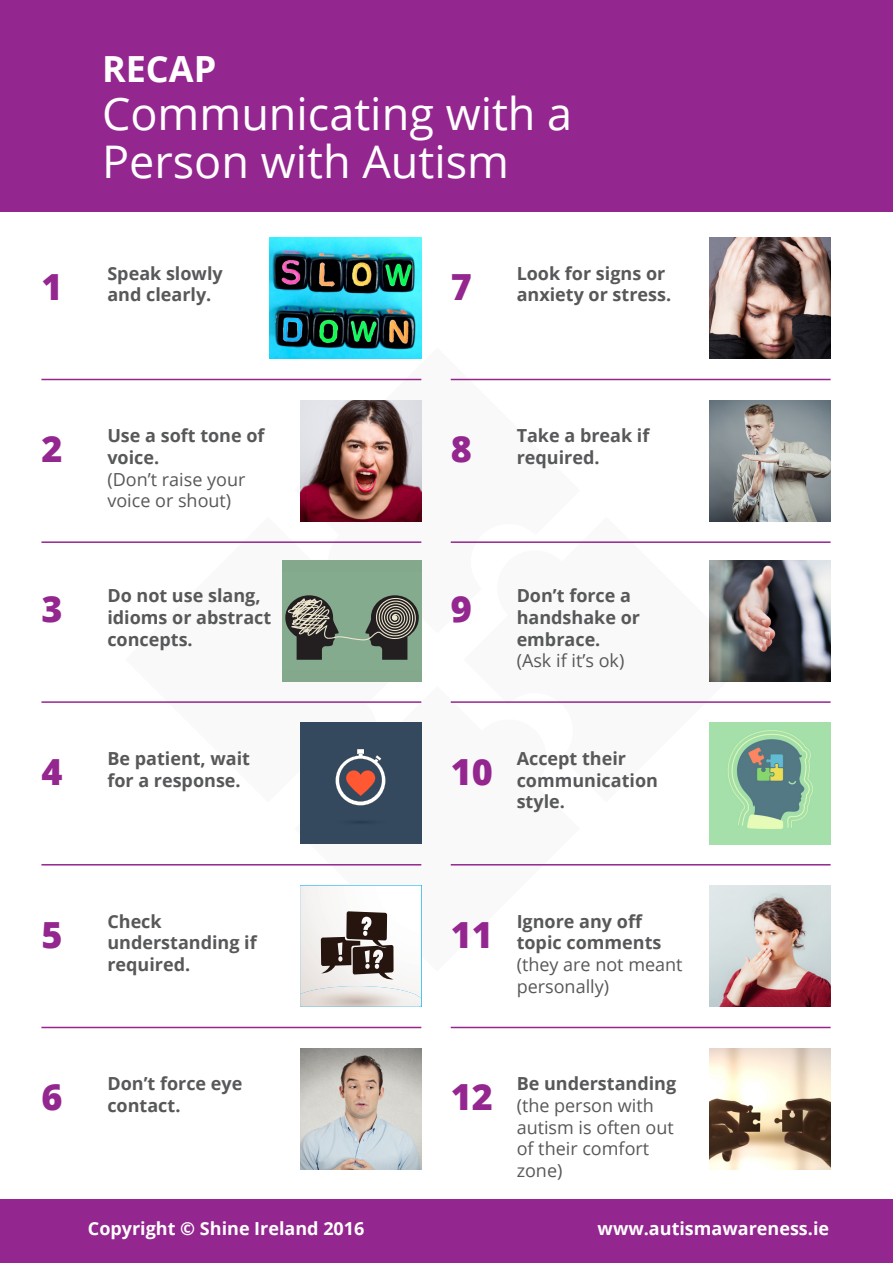
<style>
.page{position:relative;width:893px;height:1263px;background:#fff}
.page>*{position:absolute;margin:0;border:0;box-sizing:border-box;transform-origin:0 0}
.t1{font:45px/48px "Open Sans";color:#fff}
.t2{font:800 36px "Open Sans";color:#94268f}
.t3{font:700 36px "Open Sans";color:#fff}
.t4{font:700 18px/21.6px "Open Sans";color:#57585a}
.t5{font:18px/21.6px "Open Sans";color:#57585a}
.t6{font:700 18px "Open Sans";color:#fff}
.s1{font-weight:700}
.s2{font-weight:400}
</style>
<div class="page">
<div style="left:0;top:0;width:893px;height:212px;background:#94268f"></div>
<div style="left:0;top:1199px;width:893px;height:64px;background:#94268f"></div>
<svg style="left:295px;top:348px;width:285px;height:285px"></svg>
<svg style="left:282px;top:517px;width:129px;height:165px"></svg>
<svg style="left:295px;top:701px;width:285px;height:270px"></svg>
<svg style="left:464px;top:517px;width:285px;height:285px"></svg>
<img style="left:270px;top:238px;width:151px;height:121px">
<img style="left:300px;top:400px;width:121px;height:121px">
<div style="left:282px;top:560px;width:139px;height:121px;background:#83a88c"></div>
<svg style="left:285px;top:595px;width:134px;height:65px"></svg>
<div style="left:300px;top:723px;width:121px;height:121px;background:#34495e"></div>
<svg style="left:335px;top:749px;width:51px;height:56px"></svg>
<svg style="left:300px;top:885px;width:121px;height:122px"></svg>
<img style="left:300px;top:1048px;width:121px;height:121px">
<img style="left:709px;top:238px;width:122px;height:121px">
<img style="left:709px;top:400px;width:122px;height:121px">
<img style="left:709px;top:560px;width:122px;height:121px">
<img style="left:709px;top:723px;width:122px;height:121px">
<img style="left:709px;top:885px;width:122px;height:122px">
<img style="left:709px;top:1048px;width:122px;height:121px">
<hr style="left:41px;top:379px;width:380px;height:1px;background:#94268f">
<hr style="left:41px;top:541px;width:380px;height:2px;background:#94268f">
<hr style="left:41px;top:701px;width:380px;height:2px;background:#94268f">
<hr style="left:41px;top:864px;width:380px;height:1px;background:#94268f">
<hr style="left:41px;top:1027px;width:380px;height:1px;background:#94268f">
<hr style="left:451px;top:379px;width:380px;height:1px;background:#94268f">
<hr style="left:451px;top:541px;width:380px;height:2px;background:#94268f">
<hr style="left:451px;top:701px;width:380px;height:2px;background:#94268f">
<hr style="left:451px;top:864px;width:380px;height:1px;background:#94268f">
<hr style="left:451px;top:1027px;width:380px;height:1px;background:#94268f">
<p class="t2" style="left:41px;top:259px;width:23px">1</p>
<p class="t3" style="left:102px;top:43px;width:116px">RECAP</p>
<p class="t1" style="left:102px;top:88px;width:472px">Communicating with a<br>Person with Autism</p>
<p class="t4" style="left:107px;top:262px;width:117px">Speak slowly and clearly.</p>
<p class="t2" style="left:451px;top:259px;width:23px">7</p>
<p class="t4" style="left:517px;top:262px;width:156px">Look for signs or anxiety or stress.</p>
<p class="t2" style="left:41px;top:422px;width:23px">2</p>
<p class="t5" style="left:107px;top:425px;width:159px"><span class="s1">Use a soft tone of voice.<br></span>(Don’t raise your voice or shout)</p>
<p class="t2" style="left:451px;top:422px;width:23px">8</p>
<p class="t4" style="left:517px;top:425px;width:134px">Take a break if required.</p>
<p class="t2" style="left:41px;top:582px;width:23px">3</p>
<p class="t4" style="left:107px;top:585px;width:165px">Do not use slang, idioms or abstract concepts.</p>
<p class="t2" style="left:451px;top:582px;width:23px">9</p>
<p class="t4" style="left:517px;top:585px;width:125px">Don’t force a handshake or embrace.<br><span class="s2">(Ask if it’s ok)</span></p>
<p class="t2" style="left:41px;top:744px;width:23px">4</p>
<p class="t4" style="left:107px;top:747px;width:144px">Be patient, wait for a response.</p>
<p class="t2" style="left:451px;top:744px;width:44px">10</p>
<p class="t4" style="left:517px;top:747px;width:143px">Accept their communication style.</p>
<p class="t2" style="left:41px;top:907px;width:23px">5</p>
<p class="t4" style="left:107px;top:910px;width:151px">Check understanding if required.</p>
<p class="t2" style="left:451px;top:907px;width:44px">11</p>
<p class="t5" style="left:517px;top:910px;width:167px"><span class="s1">Ignore any off topic comments </span>(they are not meant personally)</p>
<p class="t2" style="left:41px;top:1070px;width:23px">6</p>
<p class="t4" style="left:107px;top:1073px;width:137px">Don’t force eye contact.</p>
<p class="t2" style="left:451px;top:1070px;width:44px">12</p>
<p class="t5" style="left:517px;top:1073px;width:161px"><span class="s1">Be understanding </span>(the person with autism is often out of their comfort</p>
<p class="t5" style="left:517px;top:1159px;width:47px">zone)</p>
<p class="t6" style="left:88px;top:1216px;width:278px">Copyright © Shine Ireland 2016</p>
<p class="t6" style="left:598px;top:1216px;width:233px">www.autismawareness.ie</p>
</div>
